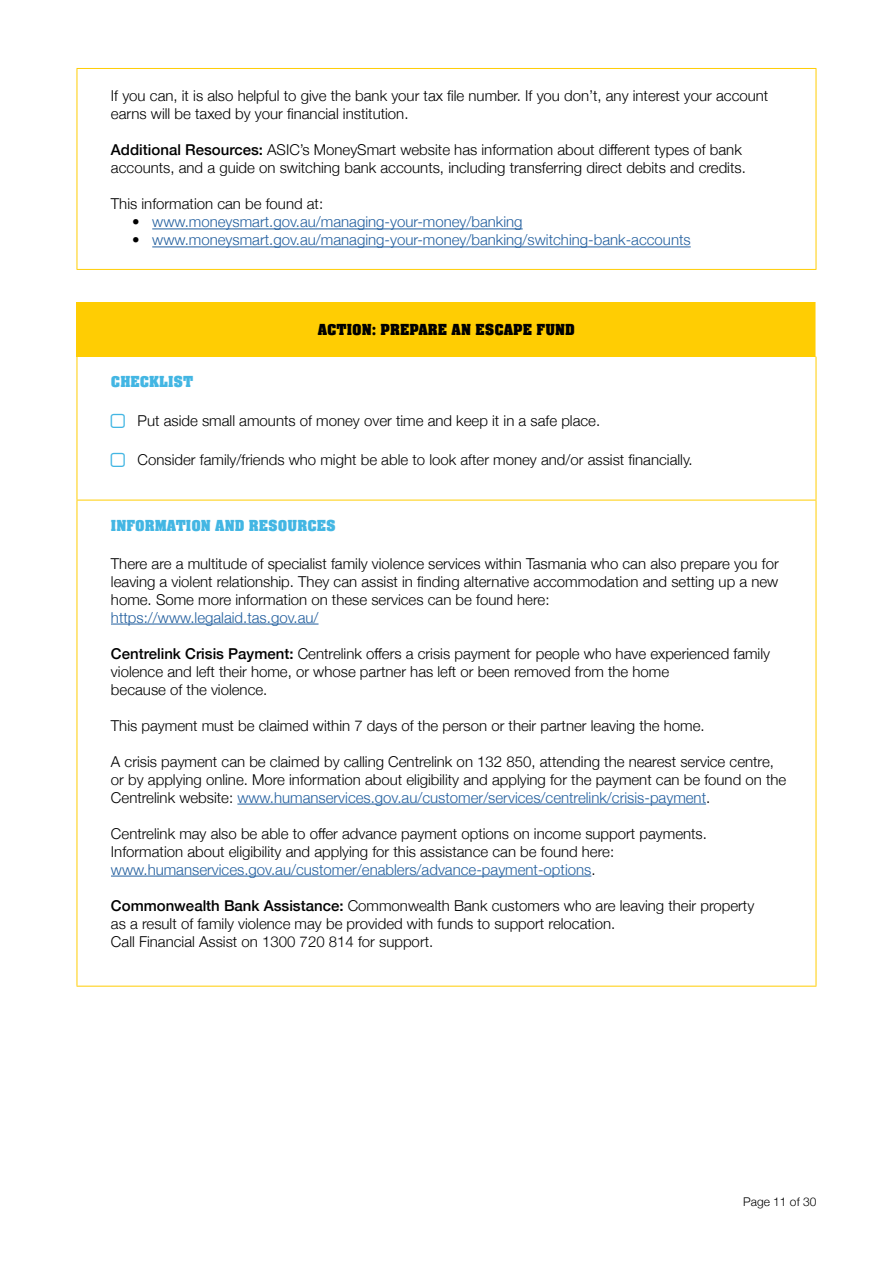
<style>
.page{position:relative;width:893px;height:1263px;background:#fff}
.page>*{position:absolute;margin:0;border:0;box-sizing:border-box;transform-origin:0 0}
.t1{font:700 16.5px "Aachen Com";color:#43b6e3}
.t2{font:700 16.5px "Aachen Com";color:#000}
.t3{font:300 15px/18px "Helvetica Neue";color:#000}
.t4{font:300 15px "Helvetica Neue";color:#215e9e}
.t5{font:300 12px "Helvetica Neue";color:#000}
.s1{font-weight:500}
.s2{color:#000}
.s3{color:#215e9e}
</style>
<div class="page">
<div style="left:77px;top:302px;width:739px;height:55px;background:#ffcd03"></div>
<hr style="left:77px;top:357px;width:1px;height:143px;background:#ffcd03">
<hr style="left:816px;top:357px;width:1px;height:143px;background:#ffcd03">
<hr style="left:77px;top:500px;width:739px;height:1px;background:#ffcd03">
<hr style="left:77px;top:500px;width:1px;height:486px;background:#ffcd03">
<hr style="left:816px;top:500px;width:1px;height:486px;background:#ffcd03">
<hr style="left:77px;top:986px;width:739px;height:1px;background:#ffcd03">
<hr style="left:111px;top:624px;width:208px;height:1px;background:#215e9e">
<hr style="left:237px;top:804px;width:469px;height:1px;background:#215e9e">
<hr style="left:111px;top:876px;width:480px;height:1px;background:#215e9e">
<hr style="left:77px;top:68px;width:739px;height:1px;background:#ffcd03">
<hr style="left:77px;top:69px;width:1px;height:200px;background:#ffcd03">
<hr style="left:816px;top:69px;width:1px;height:200px;background:#ffcd03">
<hr style="left:77px;top:269px;width:739px;height:1px;background:#ffcd03">
<hr style="left:152px;top:229px;width:371px;height:1px;background:#215e9e">
<hr style="left:152px;top:247px;width:539px;height:1px;background:#215e9e">
<p class="t3" style="left:111px;top:86px;width:659px">If you can, it is also helpful to give the bank your tax file number. If you don’t, any interest your account earns will be taxed by your financial institution.</p>
<p class="t3" style="left:111px;top:140px;width:636px"><span class="s1">Additional Resources:</span> ASIC’s MoneySmart website has information about different types of bank accounts, and a guide on switching bank accounts, including transferring direct debits and credits.</p>
<p class="t3" style="left:111px;top:194px;width:214px">This information can be found at:</p>
<p class="t4" style="left:132px;top:210px;width:392px"><span class="s2">•</span> www.moneysmart.gov.au/managing-your-money/banking</p>
<p class="t4" style="left:132px;top:228px;width:560px"><span class="s2">•</span> www.moneysmart.gov.au/managing-your-money/banking/switching-bank-accounts</p>
<p class="t2" style="left:318px;top:320px;width:259px">ACTION: PREPARE AN ESCAPE FUND</p>
<p class="t1" style="left:111px;top:373px;width:84px">CHECKLIST</p>
<p class="t3" style="left:138px;top:411px;width:464px">Put aside small amounts of money over time and keep it in a safe place.</p>
<p class="t3" style="left:138px;top:450px;width:557px">Consider family/friends who might be able to look after money and/or assist financially.</p>
<p class="t1" style="left:111px;top:516px;width:226px">INFORMATION AND RESOURCES</p>
<p class="t3" style="left:111px;top:553px;width:669px;text-align:justify">There are a multitude of specialist family violence services within Tasmania who can also prepare you for leaving a violent relationship. They can assist in finding alternative accommodation and setting up a new home. Some more information on these services can be found here:</p>
<p class="t4" style="left:111px;top:605px;width:209px">https://www.legalaid.tas.gov.au/</p>
<p class="t3" style="left:111px;top:643px;width:661px"><span class="s1">Centrelink Crisis Payment:</span> Centrelink offers a crisis payment for people who have experienced family violence and left their home, or whose partner has left or been removed from the home<br>because of the violence.</p>
<p class="t3" style="left:111px;top:715px;width:595px">This payment must be claimed within 7 days of the person or their partner leaving the home.</p>
<p class="t3" style="left:111px;top:751px;width:677px">A crisis payment can be claimed by calling Centrelink on 132 850, attending the nearest service centre, or by applying online. More information about eligibility and applying for the payment can be found on the<br>Centrelink website: <span class="s3">www.humanservices.gov.au/customer/services/centrelink/crisis-payment</span>.</p>
<p class="t3" style="left:111px;top:823px;width:597px">Centrelink may also be able to offer advance payment options on income support payments.<br>Information about eligibility and applying for this assistance can be found here: <span class="s3">www.humanservices.gov.au/customer/enablers/advance-payment-options</span>.</p>
<p class="t3" style="left:111px;top:895px;width:645px"><span class="s1">Commonwealth Bank Assistance:</span> Commonwealth Bank customers who are leaving their property as a result of family violence may be provided with funds to support relocation.<br>Call Financial Assist on 1300 720 814 for support.</p>
<p class="t5" style="left:743px;top:1191px;width:75px">Page 11 of 30</p>
</div>
